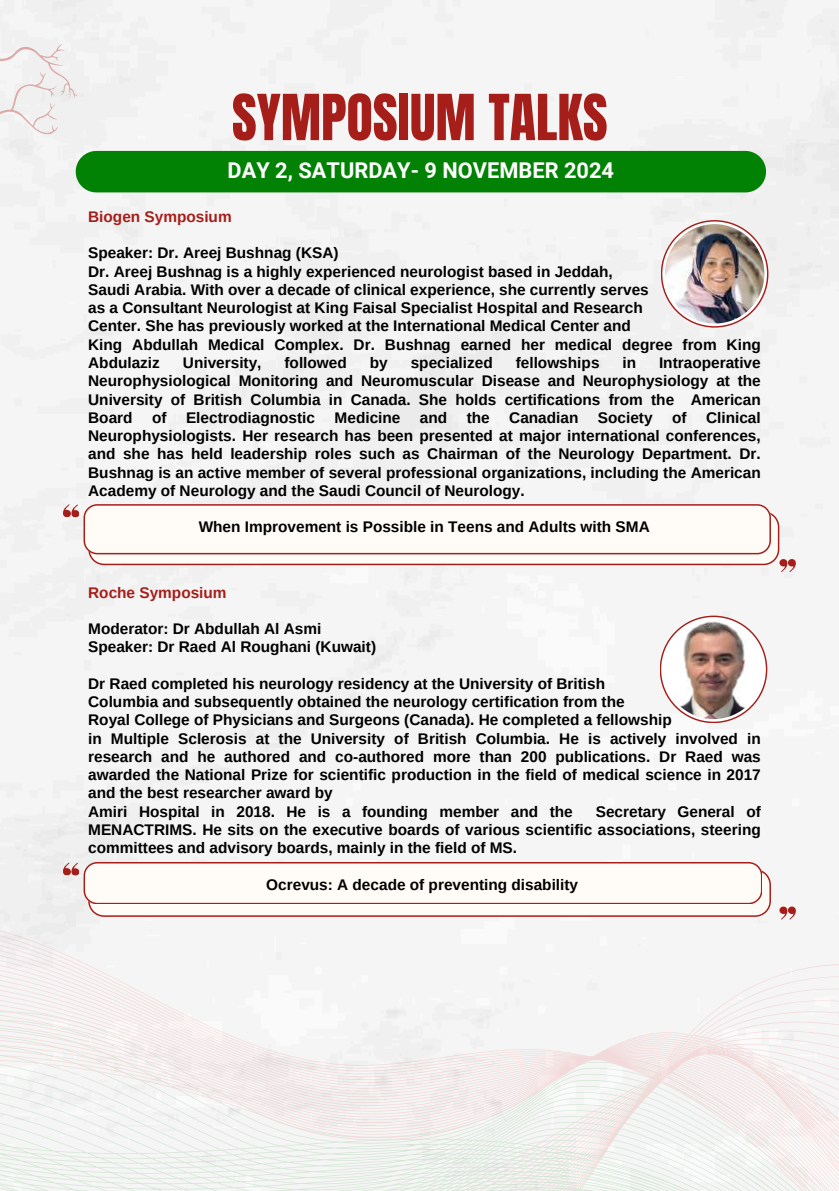
<style>
.page{position:relative;width:839px;height:1191px;background:#fff}
.page>*{position:absolute;margin:0;border:0;box-sizing:border-box;transform-origin:0 0}
.t1{font:54px "Anton";color:#a51e1a}
.t2{font:700 21.8px "Roboto";color:#fff}
.t3{font:700 15.4px/18.2px "Arimo";color:#000}
.t4{font:700 15.4px "Arimo";color:#a51e1a}
</style>
<div class="page">
<div style="left:0;top:0;width:838px;height:920px;background:#f5f5f5"></div>
<div style="left:76px;top:151px;width:690px;height:41px;background:#028204"></div>
<svg style="left:63px;top:504px;width:732px;height:68px"></svg>
<svg style="left:779px;top:907px;width:16px;height:13px"></svg>
<svg style="left:63px;top:862px;width:708px;height:55px"></svg>
<svg style="left:0;top:920px;width:838px;height:271px;fill:#f5f5f5"></svg>
<svg style="left:660px;top:220px;width:108px;height:108px"></svg>
<svg style="left:662px;top:222px;width:105px;height:104px"></svg>
<img style="left:665px;top:224px;width:99px;height:100px;border-radius:50%">
<svg style="left:659px;top:616px;width:108px;height:107px"></svg>
<svg style="left:661px;top:617px;width:104px;height:105px"></svg>
<img style="left:663px;top:620px;width:100px;height:99px;border-radius:50%">
<svg style="left:0;top:35px;width:84px;height:103px"></svg>
<h1 class="t1" style="left:232px;top:79px;width:377px">SYMPOSIUM TALKS</h1>
<h2 class="t2" style="left:227px;top:158px;width:388px">DAY 2, SATURDAY- 9 NOVEMBER 2024</h2>
<p class="t4" style="left:88px;top:208px;width:145px">Biogen Symposium</p>
<p class="t3" style="left:88px;top:244px;width:674px">Speaker: Dr. Areej Bushnag (KSA)<br>Dr. Areej Bushnag is a highly experienced neurologist based in Jeddah,<br>Saudi Arabia. With over a decade of clinical experience, she currently serves<br>as a Consultant Neurologist at King Faisal Specialist Hospital and Research<br>Center. She has previously worked at the International Medical Center and<br>King Abdullah Medical Complex. Dr. Bushnag earned her medical degree from King Abdulaziz</p>
<p class="t3" style="left:88px;top:354px;width:674px;text-align:justify;text-indent:571px">Intraoperative Neurophysiological Monitoring and Neuromuscular Disease and Neurophysiology at the University of British Columbia in Canada. She holds certifications from the American Board</p>
<p class="t3" style="left:183px;top:354px;width:80px">University,</p>
<p class="t3" style="left:284px;top:354px;width:64px">followed</p>
<p class="t3" style="left:370px;top:354px;width:19px">by</p>
<p class="t3" style="left:410px;top:354px;width:84px">specialized</p>
<p class="t3" style="left:515px;top:354px;width:85px">fellowships</p>
<p class="t3" style="left:622px;top:354px;width:15px">in</p>
<p class="t3" style="left:88px;top:408px;width:674px;text-align:justify;text-indent:618px">Clinical Neurophysiologists. Her research has been presented at major international conferences, and she has held leadership roles such as Chairman of the Neurology Department. Dr.<br>Bushnag is an active member of several professional organizations, including the American Academy of Neurology and the Saudi Council of Neurology.</p>
<p class="t3" style="left:199px;top:518px;width:452px">When Improvement is Possible in Teens and Adults with SMA</p>
<p class="t3" style="left:152px;top:408px;width:16px">of</p>
<p class="t3" style="left:186px;top:408px;width:130px">Electrodiagnostic</p>
<p class="t3" style="left:334px;top:408px;width:67px">Medicine</p>
<p class="t3" style="left:420px;top:408px;width:29px">and</p>
<p class="t3" style="left:466px;top:408px;width:25px">the</p>
<p class="t3" style="left:509px;top:408px;width:71px">Canadian</p>
<p class="t3" style="left:598px;top:408px;width:56px">Society</p>
<p class="t3" style="left:672px;top:408px;width:16px">of</p>
<p class="t4" style="left:88px;top:584px;width:140px">Roche Symposium</p>
<p class="t3" style="left:88px;top:620px;width:289px">Moderator: Dr Abdullah Al Asmi<br>Speaker: Dr Raed Al Roughani (Kuwait)</p>
<p class="t3" style="left:88px;top:674px;width:674px">Dr Raed completed his neurology residency at the University of British<br>Columbia and subsequently obtained the neurology certification from the<br>Royal College of Physicians and Surgeons (Canada). He completed a fellowship<br>in Multiple Sclerosis at the University of British Columbia. He is actively involved in research and he authored and co-authored more than 200 publications. Dr Raed was awarded the National Prize for scientific production in the field of medical science in 2017 and the best researcher award by<br>Amiri Hospital in 2018. He is a founding member and the</p>
<p class="t3" style="left:88px;top:802px;width:674px;text-align:justify;text-indent:507px">Secretary General of MENACTRIMS. He sits on the executive boards of various scientific associations, steering committees and advisory boards, mainly in the field of MS.</p>
<p class="t3" style="left:266px;top:875px;width:313px">Ocrevus: A decade of preventing disability</p>
</div>
